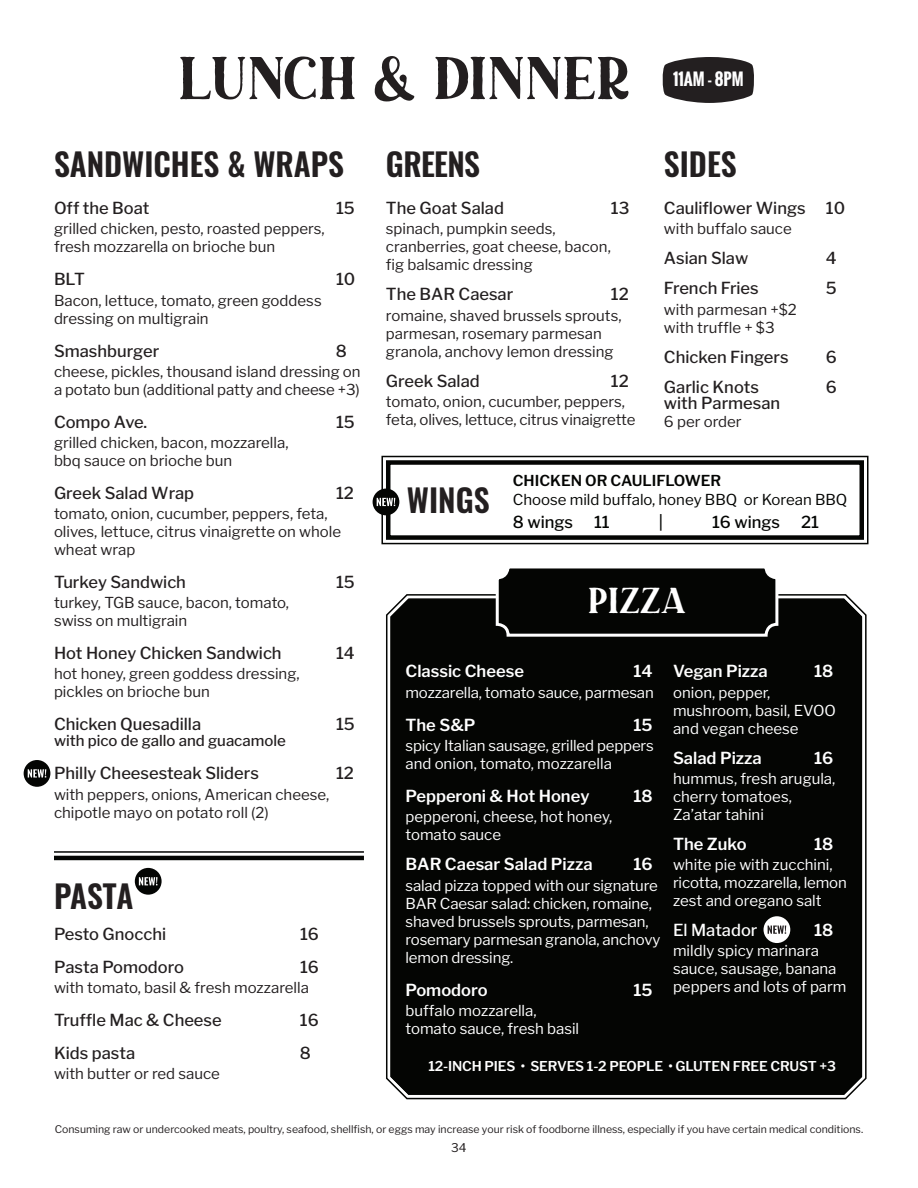
<style>
.page{position:relative;width:918px;height:1188px;background:#fff}
.page>*{position:absolute;margin:0;border:0;box-sizing:border-box;transform-origin:0 0}
.t1{font:60px "Duarose Rough";color:#231f20}
.t2{font:36px "Duarose Rough";color:#fff}
.t3{font:600 31.5px "Oswald";color:#231f20}
.t4{font:500 16.5px "Libre Franklin";color:#231f20}
.t5{font:600 16.5px "Libre Franklin";color:#fff}
.t6{font:500 16.5px "Libre Franklin";color:#040503}
.t7{font:500 16.5px "Libre Franklin";color:#fff}
.t8{font:700 16.5px "Oswald";color:#fff}
.t9{font:15px/18px "Libre Franklin";color:#231f20}
.t10{font:15px/18px "Libre Franklin";letter-spacing:-.005em;color:#fff}
.t11{font:15px "Libre Franklin";color:#040503}
.t12{font:500 15px "Libre Franklin";color:#231f20}
.t13{font:600 15px "Libre Franklin";color:#040503}
.t14{font:600 13.5px "Libre Franklin";letter-spacing:-.01em;color:#fff}
.t15{font:12px "Libre Franklin";color:#231f20}
.t16{font:10.5px "Libre Franklin";color:#231f20}
</style>
<div class="page">
<svg style="left:662px;top:57px;width:92px;height:46px;background:#3f3b3c"></svg>
<div style="left:388px;top:594px;width:476px;height:503px;background:#040503"></div>
<div style="left:497px;top:567px;width:280px;height:68px;background:#040503;border-radius:11px"></div>
<div style="left:496px;top:565px;width:282px;height:72px;border:3px solid #fff;border-radius:11px"></div>
<svg style="left:381px;top:455px;width:488px;height:90px"></svg>
<div style="left:386px;top:460px;width:478px;height:80px;border:4px solid #040503"></div>
<hr style="left:54px;top:851px;width:310px;height:2px;background:#040503">
<hr style="left:54px;top:856px;width:310px;height:4px;background:#040503">
<div style="left:373px;top:489px;width:26px;height:26px;background:#040503;border-radius:50%"></div>
<svg style="left:377px;top:498px;width:18px;height:8px"></svg>
<div style="left:24px;top:760px;width:26px;height:27px;background:#040503;border-radius:50%"></div>
<svg style="left:28px;top:769px;width:18px;height:9px"></svg>
<div style="left:135px;top:868px;width:27px;height:27px;background:#040503;border-radius:50%"></div>
<svg style="left:139px;top:877px;width:19px;height:8px"></svg>
<div style="left:764px;top:916px;width:26px;height:27px;background:#fff;border-radius:50%"></div>
<svg style="left:768px;top:926px;width:18px;height:8px"></svg>
<h1 class="t1" style="left:179px;top:43px;width:453px">LUNCH &amp; DINNER</h1>
<p class="t8" style="left:673px;top:66px;width:72px">11AM - 8PM</p>
<h3 class="t3" style="left:54px;top:148px;width:292px">SANDWICHES &amp; WRAPS</h3>
<p class="t4" style="left:54px;top:198px;width:97px">Off the Boat</p>
<p class="t4" style="left:336px;top:198px;width:20px">15</p>
<p class="t9" style="left:54px;top:220px;width:272px">grilled chicken, pesto, roasted peppers, fresh mozzarella on brioche bun</p>
<p class="t4" style="left:54px;top:270px;width:32px">BLT</p>
<p class="t4" style="left:336px;top:270px;width:21px">10</p>
<p class="t9" style="left:54px;top:291px;width:269px">Bacon, lettuce, tomato, green goddess dressing on multigrain</p>
<p class="t4" style="left:54px;top:341px;width:107px">Smashburger</p>
<p class="t4" style="left:336px;top:341px;width:13px">8</p>
<p class="t9" style="left:54px;top:362px;width:308px">cheese, pickles, thousand island dressing on a potato bun (additional patty and cheese +3)</p>
<p class="t4" style="left:54px;top:412px;width:95px">Compo Ave.</p>
<p class="t4" style="left:336px;top:412px;width:20px">15</p>
<p class="t9" style="left:54px;top:434px;width:236px">grilled chicken, bacon, mozzarella, bbq sauce on brioche bun</p>
<p class="t4" style="left:54px;top:483px;width:142px">Greek Salad Wrap</p>
<p class="t4" style="left:336px;top:483px;width:20px">12</p>
<p class="t9" style="left:54px;top:505px;width:289px">tomato, onion, cucumber, peppers, feta, olives, lettuce, citrus vinaigrette on whole wheat wrap</p>
<p class="t4" style="left:54px;top:572px;width:134px">Turkey Sandwich</p>
<p class="t4" style="left:336px;top:572px;width:20px">15</p>
<p class="t9" style="left:54px;top:594px;width:237px">turkey, TGB sauce, bacon, tomato, swiss on multigrain</p>
<p class="t4" style="left:54px;top:643px;width:229px">Hot Honey Chicken Sandwich</p>
<p class="t4" style="left:336px;top:643px;width:20px">14</p>
<p class="t9" style="left:54px;top:665px;width:247px">hot honey, green goddess dressing, pickles on brioche bun</p>
<p class="t4" style="left:54px;top:715px;width:149px">Chicken Quesadilla</p>
<p class="t4" style="left:336px;top:715px;width:20px">15</p>
<p class="t12" style="left:54px;top:732px;width:233px">with pico de gallo and guacamole</p>
<p class="t4" style="left:54px;top:764px;width:206px">Philly Cheesesteak Sliders</p>
<p class="t4" style="left:336px;top:764px;width:20px">12</p>
<p class="t9" style="left:54px;top:785px;width:277px">with peppers, onions, American cheese, chipotle mayo on potato roll (2)</p>
<h3 class="t3" style="left:54px;top:880px;width:81px">PASTA</h3>
<p class="t4" style="left:54px;top:924px;width:114px">Pesto Gnocchi</p>
<p class="t4" style="left:300px;top:924px;width:20px">16</p>
<p class="t4" style="left:54px;top:957px;width:131px">Pasta Pomodoro</p>
<p class="t4" style="left:300px;top:957px;width:20px">16</p>
<p class="t9" style="left:54px;top:978px;width:256px">with tomato, basil &amp; fresh mozzarella</p>
<p class="t4" style="left:54px;top:1010px;width:169px">Truffle Mac &amp; Cheese</p>
<p class="t4" style="left:300px;top:1010px;width:20px">16</p>
<p class="t4" style="left:54px;top:1043px;width:83px">Kids pasta</p>
<p class="t4" style="left:300px;top:1043px;width:13px">8</p>
<p class="t9" style="left:54px;top:1065px;width:167px">with butter or red sauce</p>
<h3 class="t3" style="left:386px;top:148px;width:96px">GREENS</h3>
<p class="t4" style="left:386px;top:198px;width:119px">The Goat Salad</p>
<p class="t4" style="left:611px;top:198px;width:20px">13</p>
<p class="t9" style="left:386px;top:220px;width:226px">spinach, pumpkin seeds, cranberries, goat cheese, bacon, fig balsamic dressing</p>
<p class="t4" style="left:386px;top:285px;width:129px">The BAR Caesar</p>
<p class="t4" style="left:611px;top:285px;width:20px">12</p>
<p class="t9" style="left:386px;top:306px;width:237px">romaine, shaved brussels sprouts, parmesan, rosemary parmesan granola, anchovy lemon dressing</p>
<p class="t4" style="left:386px;top:371px;width:95px">Greek Salad</p>
<p class="t4" style="left:611px;top:371px;width:20px">12</p>
<p class="t9" style="left:386px;top:392px;width:251px">tomato, onion, cucumber, peppers, feta, olives, lettuce, citrus vinaigrette</p>
<h3 class="t3" style="left:664px;top:148px;width:74px">SIDES</h3>
<p class="t4" style="left:664px;top:198px;width:183px">Cauliflower Wings 10</p>
<p class="t9" style="left:664px;top:220px;width:129px">with buffalo sauce</p>
<p class="t4" style="left:664px;top:249px;width:86px">Asian Slaw</p>
<p class="t4" style="left:826px;top:249px;width:12px">4</p>
<p class="t4" style="left:664px;top:279px;width:96px">French Fries</p>
<p class="t4" style="left:826px;top:279px;width:12px">5</p>
<p class="t9" style="left:664px;top:300px;width:134px">with parmesan +$2 with truffle + $3</p>
<p class="t4" style="left:664px;top:347px;width:126px">Chicken Fingers</p>
<p class="t4" style="left:826px;top:347px;width:13px">6</p>
<p class="t4" style="left:664px;top:377px;width:96px">Garlic Knots</p>
<p class="t4" style="left:826px;top:377px;width:13px">6</p>
<p class="t4" style="left:664px;top:394px;width:118px">with Parmesan</p>
<p class="t9" style="left:664px;top:413px;width:79px">6 per order</p>
<h3 class="t3" style="left:407px;top:484px;width:84px">WINGS</h3>
<p class="t13" style="left:513px;top:471px;width:210px">CHICKEN OR CAULIFLOWER</p>
<p class="t11" style="left:513px;top:491px;width:336px">Choose mild buffalo, honey BBQ or Korean BBQ</p>
<p class="t6" style="left:513px;top:512px;width:62px">8 wings</p>
<p class="t6" style="left:594px;top:512px;width:17px">11</p>
<p class="t6" style="left:659px;top:512px;width:6px">|</p>
<p class="t6" style="left:712px;top:512px;width:70px">16 wings</p>
<p class="t6" style="left:801px;top:512px;width:20px">21</p>
<h2 class="t2" style="left:588px;top:580px;width:100px">PIZZA</h2>
<p class="t5" style="left:405px;top:661px;width:120px">Classic Cheese</p>
<p class="t5" style="left:633px;top:661px;width:21px">14</p>
<p class="t10" style="left:405px;top:683px;width:250px">mozzarella, tomato sauce, parmesan</p>
<p class="t5" style="left:405px;top:715px;width:72px">The S&amp;P</p>
<p class="t5" style="left:633px;top:715px;width:21px">15</p>
<p class="t10" style="left:405px;top:737px;width:250px">spicy Italian sausage, grilled peppers and onion, tomato, mozzarella</p>
<p class="t5" style="left:405px;top:786px;width:186px">Pepperoni &amp; Hot Honey</p>
<p class="t5" style="left:633px;top:786px;width:21px">18</p>
<p class="t10" style="left:405px;top:808px;width:208px">pepperoni, cheese, hot honey, tomato sauce</p>
<p class="t5" style="left:405px;top:855px;width:189px">BAR Caesar Salad Pizza</p>
<p class="t5" style="left:633px;top:855px;width:21px">16</p>
<p class="t10" style="left:405px;top:876px;width:256px">salad pizza topped with our signature<br>BAR Caesar salad: chicken, romaine, shaved brussels sprouts, parmesan, rosemary parmesan granola, anchovy lemon dressing.</p>
<p class="t5" style="left:405px;top:980px;width:84px">Pomodoro</p>
<p class="t5" style="left:633px;top:980px;width:21px">15</p>
<p class="t10" style="left:405px;top:1002px;width:175px">buffalo mozzarella, tomato sauce, fresh basil</p>
<p class="t5" style="left:673px;top:661px;width:96px">Vegan Pizza</p>
<p class="t5" style="left:814px;top:661px;width:21px">18</p>
<p class="t10" style="left:673px;top:683px;width:164px">onion, pepper, mushroom, basil, EVOO and vegan cheese</p>
<p class="t5" style="left:673px;top:748px;width:90px">Salad Pizza</p>
<p class="t5" style="left:814px;top:748px;width:21px">16</p>
<p class="t10" style="left:673px;top:769px;width:164px">hummus, fresh arugula, cherry tomatoes,<br>Za’atar tahini</p>
<p class="t5" style="left:673px;top:834px;width:75px">The Zuko</p>
<p class="t5" style="left:814px;top:834px;width:21px">18</p>
<p class="t10" style="left:673px;top:855px;width:175px">white pie with zucchini, ricotta, mozzarella, lemon zest and oregano salt</p>
<p class="t7" style="left:673px;top:920px;width:86px">El Matador</p>
<p class="t5" style="left:814px;top:920px;width:21px">18</p>
<p class="t10" style="left:673px;top:942px;width:175px">mildly spicy marinara sauce, sausage, banana peppers and lots of parm</p>
<p class="t14" style="left:428px;top:1058px;width:409px">12-INCH PIES • SERVES 1-2 PEOPLE • GLUTEN FREE CRUST +3</p>
<p class="t16" style="left:55px;top:1122px;width:810px">Consuming raw or undercooked meats, poultry, seafood, shellfish, or eggs may increase your risk of foodborne illness, especially if you have certain medical conditions.</p>
<p class="t15" style="left:451px;top:1140px;width:17px">34</p>
</div>
